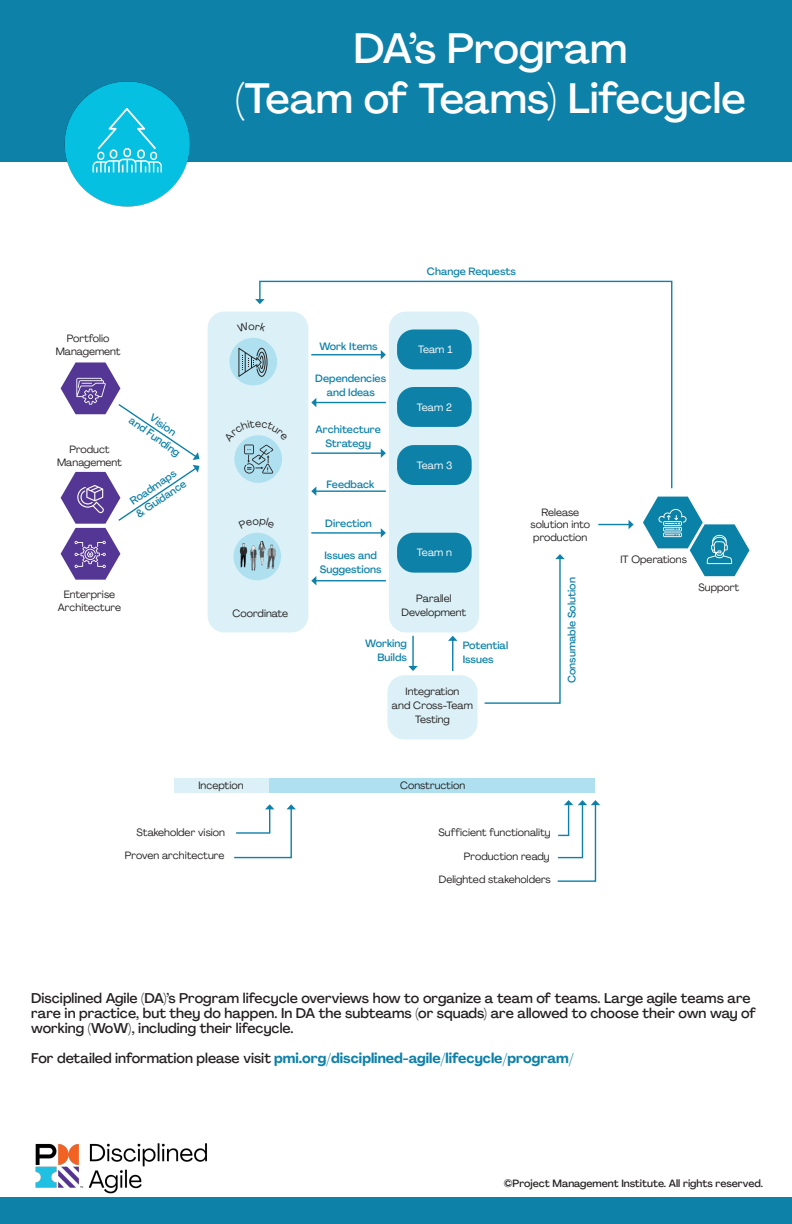
<style>
.page{position:relative;width:792px;height:1224px;background:#fff}
.page>*{position:absolute;margin:0;border:0;box-sizing:border-box;transform-origin:0 0}
.t1{font:500 42px "Agrandir";color:#fff}
.t2{font:500 14px/15px "Agrandir";color:#231f20}
.t3{font:700 14px "Agrandir";color:#0e81a9}
.t4{font:10.5px "Agrandir";color:#231f20}
.t5{font:500 10.5px/14px "Agrandir";color:#0e81a9;text-align:center}
.t6{font:10.5px "Agrandir";color:#fff}
.t7{font:500 10.4px "Agrandir";color:#231f20}
.s1{font-weight:500;color:#231f20}
</style>
<div class="page">
<div style="left:0;top:0;width:792px;height:161px;background:#0e81a9"></div>
<img style="left:60px;top:81px;width:135px;height:126px">
<div style="left:0;top:1197px;width:792px;height:27px;background:#0e81a9"></div>
<img style="left:35px;top:1143px;width:172px;height:51px">
<svg style="left:557px;top:800px;width:43px;height:82px"></svg>
<div style="left:389px;top:312px;width:90px;height:320px;background:#dbf1f7;border-radius:17px"></div>
<div style="left:387px;top:675px;width:91px;height:64px;background:#dbf1f7;border-radius:17px"></div>
<div style="left:208px;top:312px;width:100px;height:320px;background:#dbf1f7;border-radius:17px"></div>
<div style="left:234px;top:435px;width:48px;height:48px;background:#aee0f0;border-radius:50%"></div>
<div style="left:229px;top:338px;width:48px;height:47px;background:#aee0f0;border-radius:50%"></div>
<svg style="left:238px;top:348px;width:20px;height:29px"></svg>
<div style="left:234px;top:533px;width:47px;height:47px;background:#aee0f0;border-radius:50%"></div>
<img style="left:236px;top:543px;width:11px;height:24px">
<img style="left:259px;top:541px;width:5px;height:24px">
<img style="left:264px;top:544px;width:12px;height:25px">
<img style="left:247px;top:546px;width:14px;height:25px">
<div style="left:397px;top:533px;width:75px;height:40px;background:#0e81a9;border-radius:17px"></div>
<hr style="left:598px;top:524px;width:32px;height:1px;background:#0e81a9">
<svg style="left:629px;top:520px;width:5px;height:9px"></svg>
<hr style="left:311px;top:532px;width:71px;height:2px;background:#0e81a9">
<svg style="left:381px;top:528px;width:5px;height:10px"></svg>
<hr style="left:315px;top:580px;width:71px;height:1px;background:#0e81a9">
<svg style="left:311px;top:576px;width:5px;height:9px"></svg>
<hr style="left:412px;top:636px;width:2px;height:31px;background:#0e81a9">
<svg style="left:408px;top:666px;width:10px;height:5px"></svg>
<hr style="left:452px;top:640px;width:1px;height:31px;background:#0e81a9">
<svg style="left:448px;top:636px;width:9px;height:5px"></svg>
<hr style="left:315px;top:490px;width:71px;height:2px;background:#0e81a9">
<svg style="left:311px;top:490px;width:5px;height:6px"></svg>
<svg style="left:258px;top:280px;width:415px;height:210px"></svg>
<svg style="left:255px;top:299px;width:10px;height:5px"></svg>
<svg style="left:484px;top:554px;width:81px;height:150px"></svg>
<div style="left:175px;top:779px;width:94px;height:14px;background:#dbf1f7"></div>
<div style="left:269px;top:779px;width:326px;height:14px;background:#aee0f0"></div>
<svg style="left:234px;top:804px;width:62px;height:55px"></svg>
<svg style="left:61px;top:362px;width:138px;height:218px"></svg>
<svg style="left:643px;top:497px;width:107px;height:79px"></svg>
<svg style="left:234px;top:420px;width:54px;height:54px"></svg>
<svg style="left:258px;top:322px;width:8px;height:10px"></svg>
<p class="t1" style="left:354px;top:22px;width:275px">DA’s Program</p>
<p class="t1" style="left:235px;top:72px;width:512px">(Team of Teams) Lifecycle</p>
<p class="t5" style="left:427px;top:265px;width:91px">Change Requests</p>
<p class="t4" style="left:67px;top:332px;width:44px">Portfolio</p>
<p class="t4" style="left:56px;top:344px;width:66px">Management</p>
<p class="t5" style="left:155px;top:411px;width:31px;rotate:36deg">Vision</p>
<p class="t5" style="left:127px;top:496px;width:55px;rotate:-34deg">Roadmaps</p>
<p class="t5" style="left:135px;top:413px;width:61px;rotate:36deg">and Funding</p>
<p class="t4" style="left:69px;top:443px;width:42px">Product</p>
<p class="t4" style="left:57px;top:455px;width:66px">Management</p>
<p class="t5" style="left:133px;top:509px;width:60px;rotate:-34deg">&amp; Guidance</p>
<p class="t4" style="left:64px;top:588px;width:53px">Enterprise</p>
<p class="t4" style="left:58px;top:601px;width:65px">Architecture</p>
<p class="t4" style="left:232px;top:606px;width:57px">Coordinate</p>
<p class="t5" style="left:319px;top:339px;width:60px">Work Items</p>
<p class="t5" style="left:315px;top:372px;width:72px">Dependencies</p>
<p class="t5" style="left:327px;top:386px;width:50px">and Ideas</p>
<p class="t5" style="left:316px;top:422px;width:67px">Architecture<br>Strategy</p>
<p class="t5" style="left:327px;top:477px;width:49px">Feedback</p>
<p class="t5" style="left:325px;top:516px;width:48px">Direction</p>
<p class="t5" style="left:320px;top:548px;width:63px">Issues and<br>Suggestions</p>
<p class="t6" style="left:418px;top:343px;width:36px">Team 1</p>
<p class="t6" style="left:417px;top:400px;width:37px">Team 2</p>
<p class="t6" style="left:417px;top:458px;width:37px">Team 3</p>
<p class="t6" style="left:417px;top:546px;width:37px">Team n</p>
<p class="t4" style="left:416px;top:592px;width:37px">Parallel</p>
<p class="t4" style="left:402px;top:606px;width:66px">Development</p>
<p class="t5" style="left:365px;top:636px;width:43px;text-align:right">Working<br>Builds</p>
<p class="t5" style="left:463px;top:639px;width:47px">Potential</p>
<p class="t5" style="left:463px;top:653px;width:32px">Issues</p>
<p class="t4" style="left:406px;top:685px;width:55px">Integration</p>
<p class="t4" style="left:392px;top:699px;width:83px">and Cross-Team</p>
<p class="t4" style="left:415px;top:713px;width:36px">Testing</p>
<p class="t4" style="left:198px;top:779px;width:47px">Inception</p>
<p class="t4" style="left:400px;top:779px;width:67px">Construction</p>
<p class="t4" style="left:541px;top:506px;width:39px">Release</p>
<p class="t4" style="left:531px;top:518px;width:61px">solution into</p>
<p class="t4" style="left:533px;top:531px;width:56px">production</p>
<p class="t5" style="left:565px;top:683px;width:107px;rotate:-90deg">Consumable Solution</p>
<p class="t4" style="left:137px;top:826px;width:90px">Stakeholder vision</p>
<p class="t4" style="left:125px;top:849px;width:101px">Proven architecture</p>
<p class="t4" style="left:439px;top:826px;width:114px">Sufficient functionality</p>
<p class="t4" style="left:464px;top:850px;width:87px">Production ready</p>
<p class="t4" style="left:439px;top:873px;width:113px">Delighted stakeholders</p>
<p class="t4" style="left:621px;top:553px;width:68px">IT Operations</p>
<p class="t4" style="left:699px;top:581px;width:42px">Support</p>
<p class="t2" style="left:31px;top:990px;width:726px">Disciplined Agile (DA)’s Program lifecycle overviews how to organize a team of teams. Large agile teams are rare in practice, but they do happen. In DA the subteams (or squads) are allowed to choose their own way of working (WoW), including their lifecycle.</p>
<p class="t3" style="left:31px;top:1049px;width:544px"><span class="s1">For detailed information please visit</span> pmi.org/disciplined-agile/lifecycle/program/</p>
<p class="t7" style="left:504px;top:1177px;width:261px">©Project Management Institute. All rights reserved.</p>
</div>
